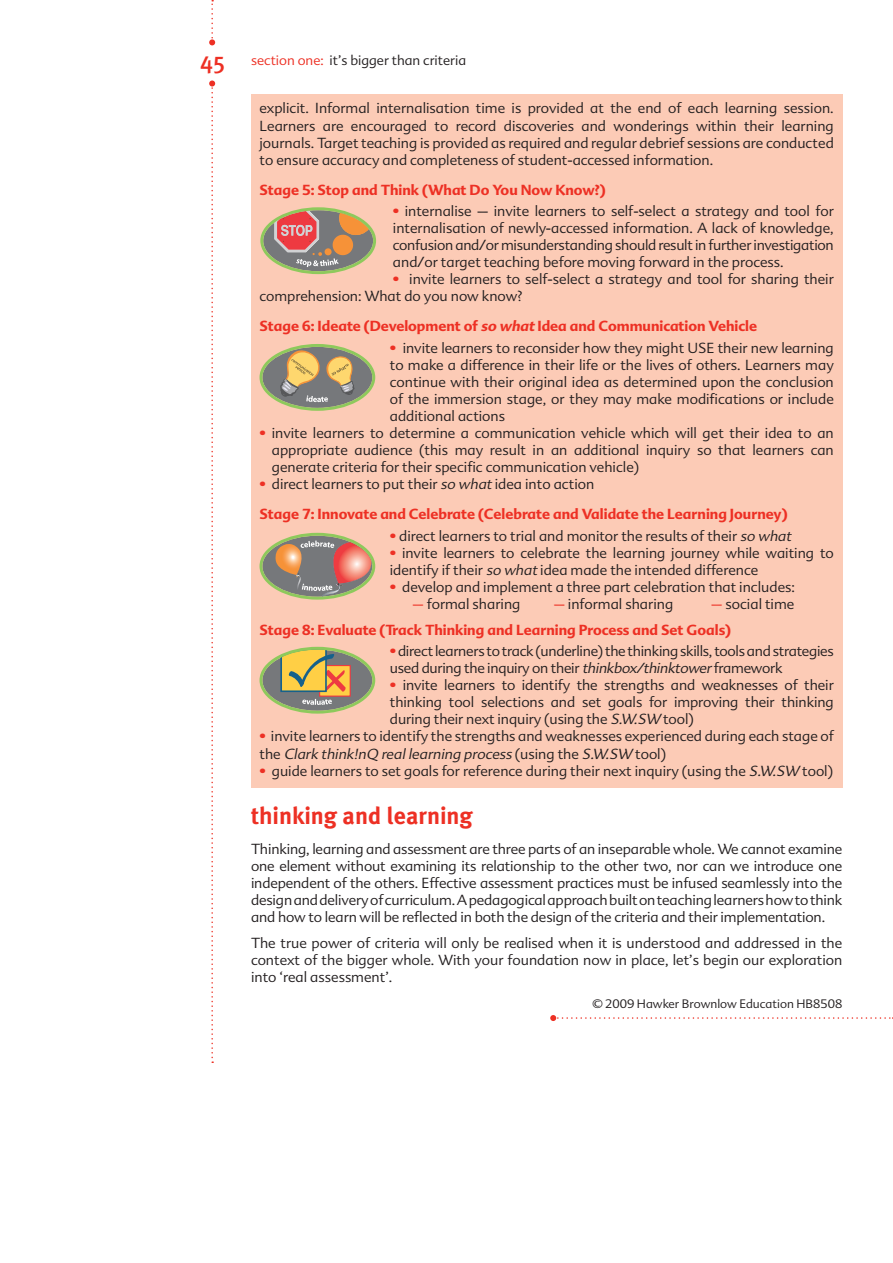
<style>
.page{position:relative;width:893px;height:1263px;background:#fff}
.page>*{position:absolute;margin:0;border:0;box-sizing:border-box;transform-origin:0 0}
.t1{font:700 24px "Meta Plus";color:#ed3024}
.t2{font:300 14.25px/17.1px "Advert";color:#231f20;text-align:justify}
.t3{font:700 14.25px/29.8px "Advert";color:#ed3024}
.t4{font:300 14.25px/17.1px "Advert";letter-spacing:-.02em;color:#231f20}
.t5{font:300 13.5px "Advert";color:#231f20}
.t6{font:300 12px "Advert";color:#231f20}
.s1{font-family:"Meta Plus";font-weight:500;font-size:24px;color:#ed3024}
.s2{color:#ed3024}
.s3{font-style:italic}
.s4{font-weight:300}
.s5{font-weight:300;color:#231f20}
.s6{font-weight:300;font-style:italic;color:#231f20}
</style>
<div class="page">
<svg style="left:209px;top:0;width:6px;height:45px"></svg>
<svg style="left:209px;top:81px;width:6px;height:982px"></svg>
<svg style="left:550px;top:1015px;width:343px;height:6px"></svg>
<div style="left:251px;top:94px;width:591px;height:693px;background:#fccbb6"></div>
<svg style="left:260px;top:207px;width:116px;height:67px"></svg>
<svg style="left:259px;top:344px;width:116px;height:67px"></svg>
<svg style="left:259px;top:533px;width:116px;height:67px"></svg>
<svg style="left:259px;top:647px;width:116px;height:67px"></svg>
<p class="t5" style="left:200px;top:55px;width:267px"><span class="s1">45</span> <span class="s2">section one:</span> it’s bigger than criteria</p>
<p class="t2" style="left:259px;top:101px;width:576px">explicit. Informal internalisation time is provided at the end of each learning session.<br>Learners are encouraged to record discoveries and wonderings within their learning journals. Target teaching is provided as required and regular debrief sessions are conducted to ensure accuracy and completeness of student-accessed information.</p>
<p class="t3" style="left:259px;top:176px;width:347px">Stage 5: Stop and Think (What Do You Now Know?)</p>
<p class="t2" style="left:393px;top:204px;width:442px"><span class="s2">•</span> internalise – invite learners to self-select a strategy and tool for internalisation of newly-accessed information. A lack of knowledge, confusion and/or misunderstanding should result in further investigation and/or target teaching before moving forward in the process.</p>
<p class="t2" style="left:259px;top:272px;width:576px;text-indent:133px"><span class="s2">•</span> invite learners to self-select a strategy and tool for sharing their comprehension: What do you now know?</p>
<p class="t3" style="left:259px;top:313px;width:499px">Stage 6: Ideate (Development of <span class="s3">so what</span> Idea and Communication Vehicle</p>
<p class="t2" style="left:390px;top:340px;width:445px"><span class="s2">•</span> invite learners to reconsider how they might USE their new learning to make a difference in their life or the lives of others. Learners may continue with their original idea as determined upon the conclusion of the immersion stage, or they may make modifications or include additional actions</p>
<p class="t2" style="left:272px;top:426px;width:563px;text-indent:-12px"><span class="s2">•</span> invite learners to determine a communication vehicle which will get their idea to an appropriate audience (this may result in an additional inquiry so that learners can generate criteria for their specific communication vehicle)</p>
<p class="t3" style="left:259px;top:471px;width:529px"><span class="s4">•</span> <span class="s5">direct learners to put their</span> <span class="s6">so what</span> <span class="s5">idea into action<br></span>Stage 7: Innovate and Celebrate (Celebrate and Validate the Learning Journey)</p>
<p class="t2" style="left:390px;top:528px;width:405px"><span class="s2">•</span> direct learners to trial and monitor the results of their <span class="s3">so what</span></p>
<p class="t2" style="left:390px;top:545px;width:445px"><span class="s2">•</span> invite learners to celebrate the learning journey while waiting to identify if their <span class="s3">so what</span> idea made the intended difference</p>
<p class="t2" style="left:390px;top:580px;width:407px"><span class="s2">•</span> develop and implement a three part celebration that includes:</p>
<p class="t2" style="left:412px;top:597px;width:109px"><span class="s2">–</span> formal sharing</p>
<p class="t2" style="left:553px;top:597px;width:121px"><span class="s2">–</span> informal sharing</p>
<p class="t3" style="left:259px;top:592px;width:536px;line-height:25.7px;text-indent:452px"><span class="s4">–</span> <span class="s5">social time<br></span>Stage 8: Evaluate (Track Thinking and Learning Process and Set Goals)</p>
<p class="t4" style="left:390px;top:644px;width:445px"><span class="s2">•</span> direct learners to track (underline) the thinking skills, tools and strategies used during the inquiry on their <span class="s3">thinkbox/thinktower</span>framework</p>
<p class="t2" style="left:390px;top:678px;width:445px"><span class="s2">•</span> invite learners to identify the strengths and weaknesses of their thinking tool selections and set goals for improving their thinking during their next inquiry (using the <span class="s3">S.W.SW</span> tool)</p>
<p class="t2" style="left:259px;top:729px;width:576px"><span class="s2">•</span> invite learners to identify the strengths and weaknesses experienced during each stage of t h e <span class="s3">Clark think!nQ reallearning process</span> ( u s i n g t h e <span class="s3">S.W.SW</span> t o o l )</p>
<p class="t2" style="left:259px;top:763px;width:575px"><span class="s2">•</span> guide learners to set goals for reference during their next inquiry (using the <span class="s3">S.W.SW</span> tool)</p>
<h1 class="t1" style="left:251px;top:806px;width:223px">thinking and learning</h1>
<p class="t2" style="left:251px;top:841px;width:592px">Thinking, learning and assessment are three parts of an inseparable whole. We cannot examine one element without examining its relationship to the other two, nor can we introduce one independent of the others. Effective assessment practices must be infused seamlessly into the design and delivery of curriculum. A pedagogical approach built on teaching learners how to think and how to learn will be reflected in both the design of the criteria and their implementation.</p>
<p class="t2" style="left:251px;top:935px;width:592px">The true power of criteria will only be realised when it is understood and addressed in the context of the bigger whole. With your foundation now in place, let’s begin our exploration into ‘real assessment’.</p>
<p class="t6" style="left:592px;top:999px;width:251px">© 2009 Hawker Brownlow Education HB8508</p>
</div>
